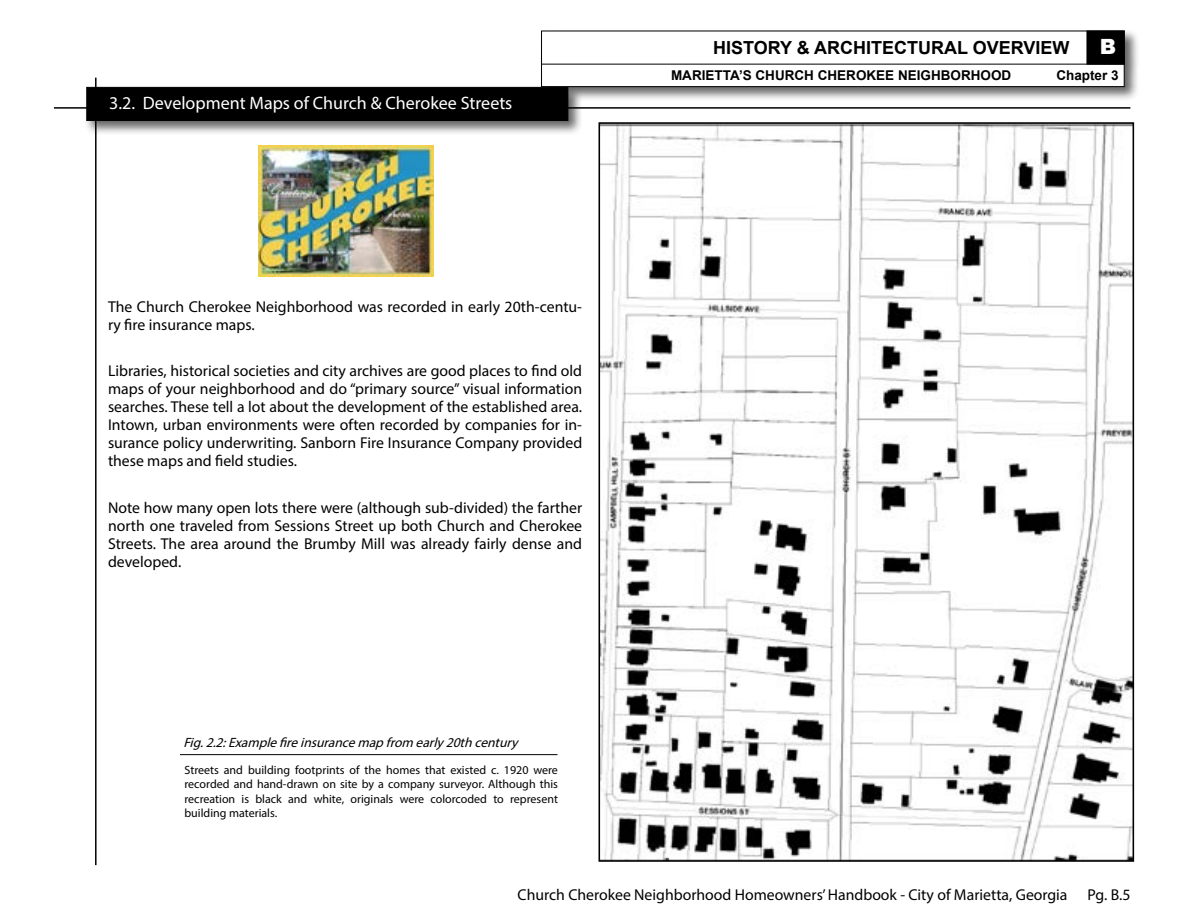
<style>
.page{position:relative;width:1188px;height:918px;background:#fff}
.page>*{position:absolute;margin:0;border:0;box-sizing:border-box;transform-origin:0 0}
.t1{font:900 21px "Arial";color:#fff}
.t2{font:18px "Myriad Pro";color:#fff}
.t3{font:700 18px "Arial";color:#000}
.t4{font:15.75px/18px "Myriad Pro";color:#000;text-align:justify}
.t5{font:italic 13.5px "Myriad Pro";color:#000}
.t6{font:700 13.5px "Arial";color:#000}
.t7{font:12px/14.4px "Myriad Pro";color:#000;text-align:justify}
</style>
<div class="page">
<div style="left:540px;top:29px;width:600px;height:72px;background:#000;opacity:.6"></div>
<div style="left:541px;top:53px;width:584px;height:34px;background:#fff;border:1px solid #000"></div>
<div style="left:541px;top:31px;width:584px;height:34px;background:#fff"></div>
<div style="left:1087px;top:31px;width:38px;height:34px;background:#000;border:1px solid #000"></div>
<hr style="left:54px;top:107px;width:1076px;height:2px;background:#000">
<hr style="left:95px;top:78px;width:2px;height:787px;background:#000">
<img style="left:602px;top:125px;width:529px;height:734px">
<hr style="left:180px;top:754px;width:378px;height:1px;background:#000">
<img style="left:259px;top:198px;width:175px;height:79px">
<div style="left:85px;top:86px;width:498px;height:49px;background:#000;opacity:.6"></div>
<div style="left:86px;top:87px;width:482px;height:34px;background:#000"></div>
<img style="left:106px;top:86px;width:409px;height:112px">
<p class="t3" style="left:713px;top:36px;width:358px">HISTORY &amp; ARCHITECTURAL OVERVIEW</p>
<h1 class="t1" style="left:1100px;top:31px;width:18px">B</h1>
<p class="t2" style="left:109px;top:92px;width:405px">3.2. Development Maps of Church &amp; Cherokee Streets</p>
<p class="t4" style="left:108px;top:297px;width:476px">The Church Cherokee Neighborhood was recorded in early 20th-centu&shy;ry fire insurance maps.</p>
<p class="t4" style="left:108px;top:362px;width:476px">Libraries, historical societies and city archives are good places to find old maps of your neighborhood and do “primary source” visual information searches. These tell a lot about the development of the established area.<br>Intown, urban environments were often recorded by companies for in&shy;surance policy underwriting. Sanborn Fire Insurance Company provided these maps and field studies.</p>
<p class="t4" style="left:108px;top:499px;width:476px">Note how many open lots there were (although sub-divided) the farther north one traveled from Sessions Street up both Church and Cherokee Streets. The area around the Brumby Mill was already fairly dense and developed.</p>
<p class="t5" style="left:183px;top:734px;width:340px">Fig.2.2:Examplefireinsurancemapfrom early20thcentury</p>
<p class="t7" style="left:184px;top:762px;width:375px">Streets and building footprints of the homes that existed c. 1920 were recorded and hand-drawn on site by a company surveyor. Although this recreation is black and white, originals were colorcoded to represent building materials.</p>
<p class="t6" style="left:671px;top:67px;width:342px">MARIETTA’S CHURCH CHEROKEE NEIGHBORHOOD</p>
<p class="t6" style="left:1056px;top:67px;width:64px">Chapter 3</p>
<p class="t4" style="left:518px;top:885px;width:551px">Church Cherokee Neighborhood Homeowners’ Handbook - City of Marietta, Georgia</p>
<p class="t4" style="left:1088px;top:885px;width:44px">Pg. B.5</p>
</div>
